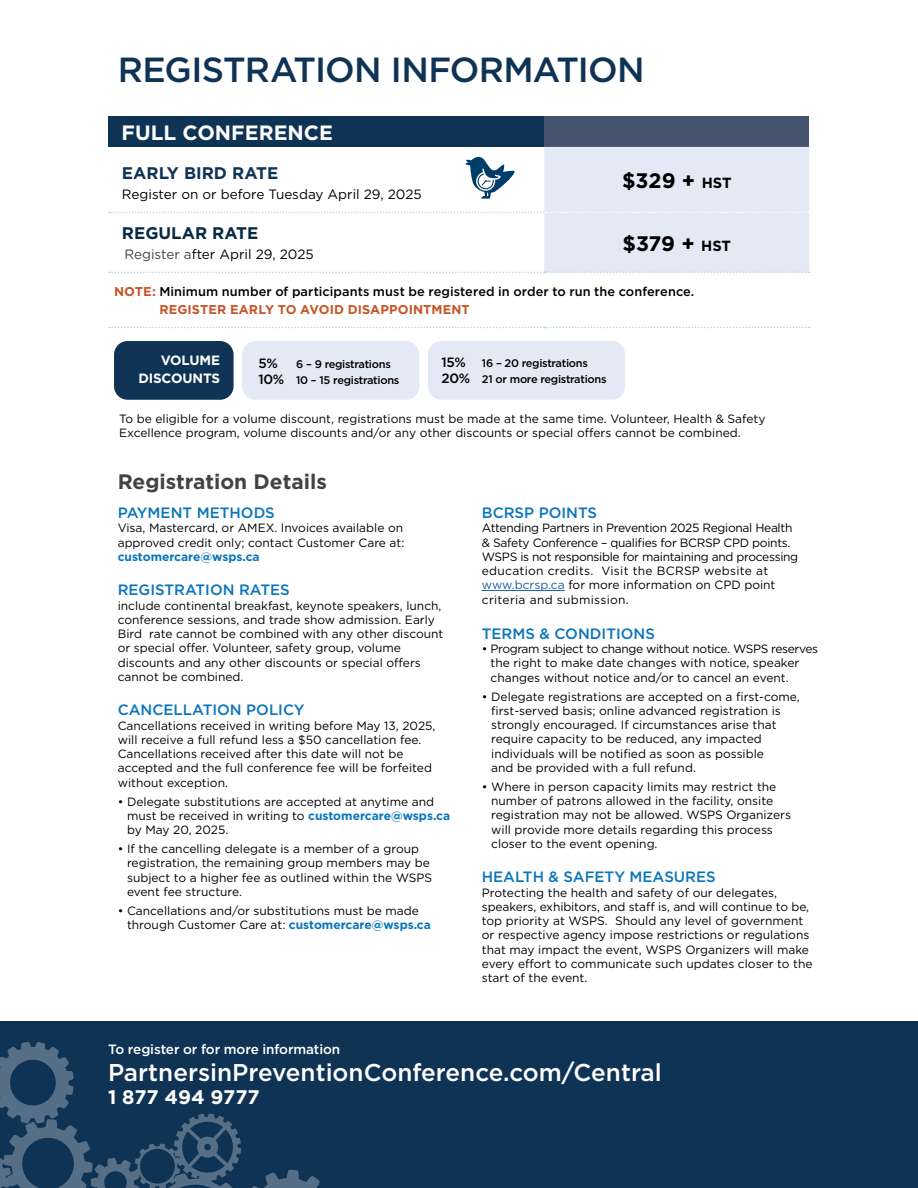
<style>
.page{position:relative;width:918px;height:1188px;background:#fff}
.page>*{position:absolute;margin:0;border:0;box-sizing:border-box;transform-origin:0 0}
.White_side_info_smal{font:500 34.8px "Gotham";letter-spacing:-.025em;color:#0f3354}
.t1{font:500 24.3px "Gotham";color:#fff}
.t2{font:700 21px "Gotham";letter-spacing:-.01em;color:#000}
.Body_Copy_9_12{font:700 20.85px "Gotham";color:#424444}
.t3{font:700 20.7px "Gotham";color:#fff}
.t4{font:700 19.65px "Gotham";color:#fff}
.t5{font:700 16.8px "Gotham";color:#0f3354}
.t6{font:700 16.8px "Gotham";color:#072a44}
.Body_Copy_9_12-2{font:500 15px "Gotham";color:#0a75bb}
.t7{font:13.5px "Gotham";color:#000}
.White_side_info_big{font:500 13.5px "Gotham";letter-spacing:-.01em;color:#fff}
.t8{font:700 13.5px/18px "Gotham";letter-spacing:-.01em;color:#fff;text-align:right}
.t9{font:500 13.5px "Gotham";color:#000}
.t10{font:500 12.75px/18px "Gotham";letter-spacing:.005em;color:#000}
.Body_Copy_9_12-3{font:12px/14.2px "Gotham";color:#000}
.Body_Copy_9_12-4{font:12px/14.2px "Gotham";letter-spacing:-.025em;color:#000}
.t11{font:500 10.95px "Gotham";letter-spacing:-.025em;color:#000}
.s1{font-size:14.7px}
.s2{color:#424444}
.s3{font-weight:700;color:#c75428}
.s4{font-size:13.5px}
.s5{font-weight:700;color:#0a75bb}
.s6{color:#1f5d9e}
</style>
<div class="page">
<div style="left:0;top:1022px;width:918px;height:166px;background:#0f3354"></div>
<svg style="left:0;top:1042px;width:320px;height:146px"></svg>
<hr style="left:482px;top:590px;width:83px;height:1px;background:#1f5d9e">
<div style="left:108px;top:117px;width:436px;height:30px;background:#0f3354"></div>
<div style="left:544px;top:117px;width:265px;height:30px;background:#45536f"></div>
<svg style="left:109px;top:327px;width:701px;height:1px"></svg>
<div style="left:242px;top:341px;width:177px;height:59px;background:#e4e9f6;border-radius:14px"></div>
<div style="left:114px;top:341px;width:120px;height:59px;background:#0f3354;border-radius:14px"></div>
<div style="left:428px;top:341px;width:197px;height:59px;background:#e4e9f6;border-radius:14px"></div>
<svg style="left:109px;top:147px;width:701px;height:126px"></svg>
<p class="White_side_info_smal" style="left:118px;top:47px;width:529px">REGISTRATION INFORMATION</p>
<p class="t3" style="left:122px;top:119px;width:213px">FULL CONFERENCE</p>
<p class="t5" style="left:122px;top:162px;width:158px">EARLY BIRD RATE</p>
<p class="t7" style="left:122px;top:185px;width:301px">Register on or before Tuesday April 29, 2025</p>
<p class="t2" style="left:622px;top:166px;width:111px">$329 + <span class="s1">hst</span></p>
<p class="t6" style="left:122px;top:222px;width:138px">REGULAR RATE</p>
<p class="t7" style="left:124px;top:245px;width:191px"><span class="s2">Register a</span>fter April 29, 2025</p>
<p class="t2" style="left:622px;top:229px;width:110px">$379 + <span class="s1">hst</span></p>
<p class="t10" style="left:159px;top:282px;width:537px;text-indent:-45px"><span class="s3">NOTE:</span> Minimum number of participants must be registered in order to run the conference.<br><span class="s3">REGISTER EARLY TO AVOID DISAPPOINTMENT</span></p>
<p class="t8" style="left:138px;top:351px;width:83px">VOLUME<br>DISCOUNTS</p>
<p class="t11" style="left:441px;top:356px;width:148px"><span class="s4">15%</span> 16 – 20 registrations</p>
<p class="t9" style="left:258px;top:354px;width:21px">5%</p>
<p class="t11" style="left:296px;top:356px;width:96px">6 – 9 registrations</p>
<p class="t11" style="left:258px;top:373px;width:143px"><span class="s4">10%</span> 10 – 15 registrations</p>
<p class="t11" style="left:441px;top:372px;width:167px"><span class="s4">20%</span> 21 or more registrations</p>
<p class="Body_Copy_9_12-3" style="left:119px;top:411px;width:648px">To be eligible for a volume discount, registrations must be made at the same time. Volunteer, Health &amp; Safety<br>Excellence program, volume discounts and/or any other discounts or special offers cannot be combined.</p>
<p class="Body_Copy_9_12" style="left:118px;top:468px;width:211px">Registration Details</p>
<p class="Body_Copy_9_12-2" style="left:118px;top:503px;width:159px">PAYMENT METHODS</p>
<p class="Body_Copy_9_12-3" style="left:118px;top:521px;width:288px;text-align:justify">Visa, Mastercard, or AMEX. Invoices available on approved credit only; contact Customer Care at: <span class="s5">customercare@wsps.ca</span></p>
<p class="Body_Copy_9_12-2" style="left:118px;top:580px;width:174px">REGISTRATION RATES</p>
<p class="Body_Copy_9_12-3" style="left:118px;top:598px;width:327px">include continental breakfast, keynote speakers, lunch, conference sessions, and trade show admission. Early Bird rate cannot be combined with any other discount or special offer. Volunteer, safety group, volume discounts and any other discounts or special offers cannot be combined.</p>
<p class="Body_Copy_9_12-2" style="left:118px;top:700px;width:189px">CANCELLATION POLICY</p>
<p class="Body_Copy_9_12-3" style="left:118px;top:718px;width:319px">Cancellations received in writing before May 13, 2025, will receive a full refund less a $50 cancellation fee.<br>Cancellations received after this date will not be accepted and the full conference fee will be forfeited without exception.</p>
<p class="Body_Copy_9_12-3" style="left:127px;top:794px;width:325px;text-indent:-9px">• Delegate substitutions are accepted at anytime and must be received in writing to <span class="s5">customercare@wsps.ca </span>by May 20, 2025.</p>
<p class="Body_Copy_9_12-3" style="left:127px;top:841px;width:307px;text-indent:-9px">• If the cancelling delegate is a member of a group registration, the remaining group members may be subject to a higher fee as outlined within the WSPS event fee structure.</p>
<p class="Body_Copy_9_12-3" style="left:127px;top:903px;width:305px;text-indent:-9px">• Cancellations and/or substitutions must be made through Customer Care at: <span class="s5">customercare@wsps.ca</span></p>
<p class="Body_Copy_9_12-2" style="left:482px;top:503px;width:117px">BCRSP POINTS</p>
<p class="Body_Copy_9_12-4" style="left:482px;top:521px;width:318px">Attending Partners in Prevention 2025 Regional Health &amp; Safety Conference – qualifies for BCRSP CPD points.<br>WSPS is not responsible for maintaining and processing education credits. Visit the BCRSP website at <span class="s6">www.bcrsp.ca</span> for more information on CPD point criteria and submission.</p>
<p class="Body_Copy_9_12-2" style="left:482px;top:624px;width:175px">TERMS &amp; CONDITIONS</p>
<p class="Body_Copy_9_12-3" style="left:490px;top:641px;width:329px;text-indent:-9px">• Program subject to change without notice. WSPS reserves the right to make date changes with notice, speaker changes without notice and/or to cancel an event.</p>
<p class="Body_Copy_9_12-3" style="left:491px;top:689px;width:310px;text-indent:-9px">• Delegate registrations are accepted on a first-come, first-served basis; online advanced registration is strongly encouraged. If circumstances arise that require capacity to be reduced, any impacted individuals will be notified as soon as possible<br>and be provided with a full refund.</p>
<p class="Body_Copy_9_12-3" style="left:491px;top:779px;width:301px;text-indent:-9px">• Where in person capacity limits may restrict the number of patrons allowed in the facility, onsite registration may not be allowed. WSPS Organizers will provide more details regarding this process closer to the event opening.</p>
<p class="Body_Copy_9_12-2" style="left:482px;top:867px;width:235px">HEALTH &amp; SAFETY MEASURES</p>
<p class="Body_Copy_9_12-3" style="left:482px;top:885px;width:332px">Protecting the health and safety of our delegates, speakers, exhibitors, and staff is, and will continue to be, top priority at WSPS. Should any level of government or respective agency impose restrictions or regulations that may impact the event, WSPS Organizers will make every effort to communicate such updates closer to the start of the event.</p>
<p class="White_side_info_big" style="left:108px;top:1040px;width:234px">To register or for more information</p>
<p class="t1" style="left:108px;top:1056px;width:555px">PartnersinPreventionConference.com/Central</p>
<p class="t4" style="left:108px;top:1084px;width:153px">1 877 494 9777</p>
</div>
